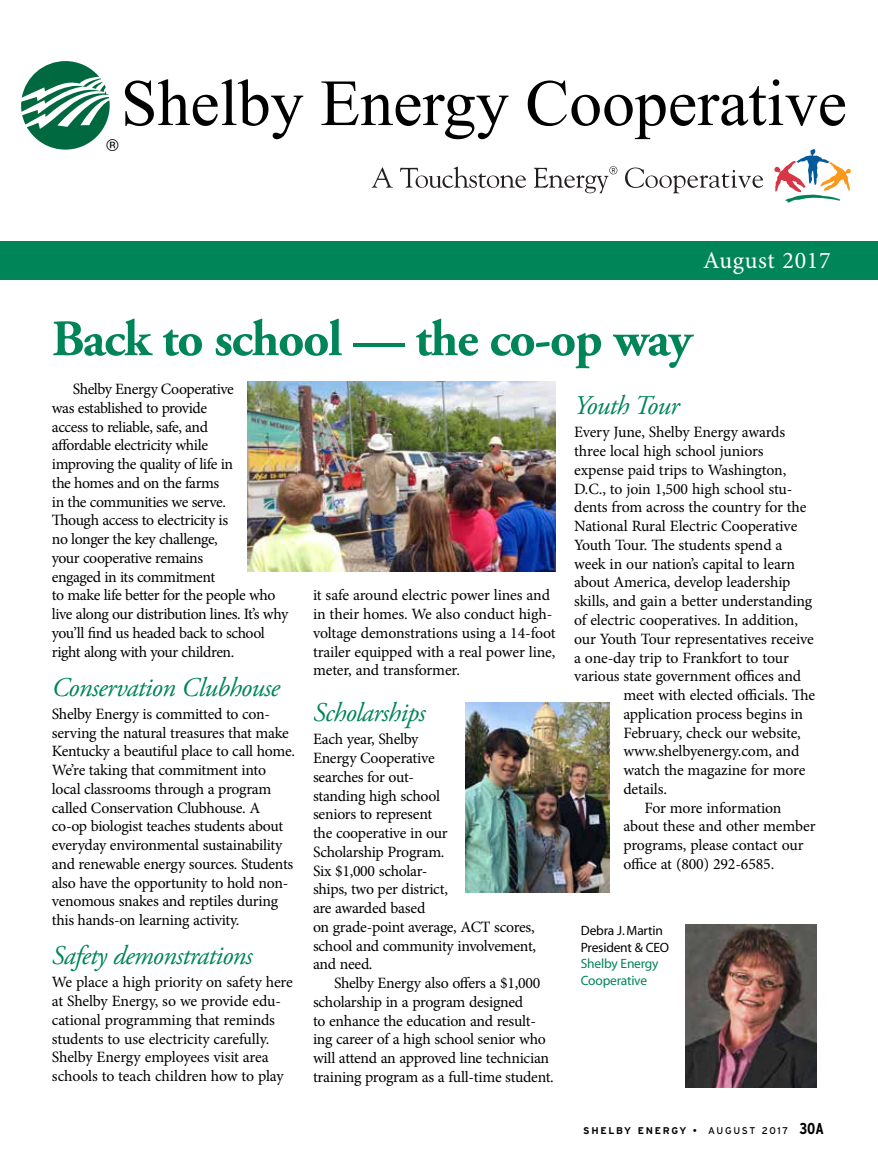
<style>
.page{position:relative;width:878px;height:1175px;background:#fff}
.page>*{position:absolute;margin:0;border:0;box-sizing:border-box;transform-origin:0 0}
.t1{font:65.7px "Times New Roman";color:#000}
.t2{font:700 51px "Adobe Garamond Pro";letter-spacing:-.025em;color:#008559}
.t3{font:italic 27px "Adobe Garamond Pro";letter-spacing:-.025em;color:#008559}
.t4{font:24px "Minion Pro";letter-spacing:.03em;color:#fff}
.t5{font:16.5px "Helvetica";color:#000}
.t6{font:15.75px/18.8px "Minion Pro";letter-spacing:-.015em;color:#000}
.t7{font:13.5px/16.8px "Myriad";letter-spacing:-.015em;color:#000}
.t8{font:13.5px/16.8px "Myriad";letter-spacing:-.015em;color:#008559}
.t9{font:700 9.75px "Interstate";letter-spacing:.17em;color:#000}
.s1{font-weight:400}
.s2{font-stretch:condensed;font-size:15.75px}
</style>
<div class="page">
<div style="left:0;top:241px;width:878px;height:38px;background:#008559"></div>
<svg style="left:774px;top:149px;width:77px;height:54px"></svg>
<svg style="left:371px;top:167px;width:22px;height:21px"></svg>
<svg style="left:400px;top:167px;width:126px;height:21px"></svg>
<svg style="left:625px;top:167px;width:138px;height:26px"></svg>
<svg style="left:533px;top:166px;width:84px;height:27px"></svg>
<svg style="left:21px;top:61px;width:89px;height:89px"></svg>
<img style="left:685px;top:924px;width:131px;height:163px">
<img style="left:465px;top:702px;width:145px;height:190px">
<img style="left:247px;top:381px;width:308px;height:190px">
<h1 class="t1" style="left:121px;top:59px;width:727px">Shelby Energy Cooperative</h1>
<p class="t5" style="left:106px;top:132px;width:14px">®</p>
<h3 class="t4" style="left:703px;top:244px;width:129px">August 2017</h3>
<h2 class="t2" style="left:52px;top:309px;width:642px">Back to school — the co-op way</h2>
<p class="t6" style="left:52px;top:380px;width:238px;text-indent:21px">Shelby Energy Cooperative<br>was established to provide<br>access to reliable, safe, and<br>affordable electricity while<br>improving the quality of life in<br>the homes and on the farms<br>in the communities we serve.<br>Though access to electricity is<br>no longer the key challenge,<br>your cooperative remains<br>engaged in its commitment<br>to make life better for the people who live along our distribution lines. It’s why you’ll find us headed back to school right along with your children.</p>
<h3 class="t3" style="left:52px;top:671px;width:229px">Conservation Clubhouse</h3>
<p class="t6" style="left:52px;top:704px;width:244px">Shelby Energy is committed to con&shy;serving the natural treasures that make Kentucky a beautiful place to call home.<br>We’re taking that commitment into local classrooms through a program called Conservation Clubhouse. A co-op biologist teaches students about everyday environmental sustainability and renewable energy sources. Students also have the opportunity to hold non&shy;venomous snakes and reptiles during this hands-on learning activity.</p>
<h3 class="t3" style="left:52px;top:939px;width:202px">Safety demonstrations</h3>
<p class="t6" style="left:52px;top:973px;width:242px">We place a high priority on safety here at Shelby Energy, so we provide edu&shy;cational programming that reminds students to use electricity carefully.<br>Shelby Energy employees visit area schools to teach children how to play</p>
<h3 class="t3" style="left:574px;top:389px;width:107px">Youth Tour</h3>
<p class="t6" style="left:574px;top:423px;width:212px">Every June, Shelby Energy awards</p>
<p class="t6" style="left:574px;top:442px;width:191px">three local high school juniors</p>
<p class="t6" style="left:574px;top:460px;width:214px">expense paid trips to Washington,</p>
<p class="t6" style="left:574px;top:479px;width:220px">D.C., to join 1,500 high school stu-</p>
<p class="t6" style="left:574px;top:498px;width:234px">dents from across the country for the</p>
<p class="t6" style="left:574px;top:517px;width:225px">National Rural Electric Cooperative</p>
<p class="t6" style="left:574px;top:535px;width:210px">Youth Tour. The students spend a</p>
<p class="t6" style="left:574px;top:554px;width:222px">week in our nation’s capital to learn</p>
<p class="t6" style="left:574px;top:573px;width:218px">about America, develop leadership</p>
<p class="t6" style="left:574px;top:592px;width:239px">skills, and gain a better understanding</p>
<p class="t6" style="left:574px;top:610px;width:225px">of electric cooperatives. In addition,</p>
<p class="t6" style="left:574px;top:629px;width:241px">our Youth Tour representatives receive</p>
<p class="t6" style="left:574px;top:648px;width:216px">a one-day trip to Frankfort to tour</p>
<p class="t6" style="left:574px;top:667px;width:228px">various state government offices and</p>
<p class="t6" style="left:623px;top:685px;width:193px">meet with elected officials. The</p>
<p class="t6" style="left:623px;top:704px;width:181px">application process begins in</p>
<p class="t6" style="left:623px;top:723px;width:179px">February, check our website,</p>
<p class="t6" style="left:623px;top:742px;width:177px">www.shelbyenergy.com, and</p>
<p class="t6" style="left:623px;top:760px;width:183px">watch the magazine for more</p>
<p class="t6" style="left:623px;top:779px;width:45px">details.</p>
<p class="t6" style="left:644px;top:798px;width:139px">For more information</p>
<p class="t6" style="left:623px;top:817px;width:194px">about these and other member</p>
<p class="t6" style="left:623px;top:835px;width:182px">programs, please contact our</p>
<p class="t6" style="left:623px;top:854px;width:152px">office at (800) 292-6585.</p>
<p class="t6" style="left:313px;top:586px;width:244px">it safe around electric power lines and in their homes. We also conduct high&shy;voltage demonstrations using a 14-foot trailer equipped with a real power line, meter, and transformer.</p>
<h3 class="t3" style="left:313px;top:696px;width:114px">Scholarships</h3>
<p class="t6" style="left:313px;top:730px;width:224px">Each year, Shelby<br>Energy Cooperative<br>searches for out-<br>standing high school<br>seniors to represent<br>the cooperative in our<br>Scholarship Program.<br>Six $1,000 scholar-<br>ships, two per district,<br>are awarded based<br>on grade-point average, ACT scores, school and community involvement, and need.</p>
<p class="t6" style="left:313px;top:973px;width:242px;text-indent:21px">Shelby Energy also offers a $1,000 scholarship in a program designed<br>to enhance the education and result&shy;ing career of a high school senior who will attend an approved line technician training program as a full-time student.</p>
<p class="t7" style="left:581px;top:922px;width:90px">Debra J. Martin<br>President &amp; CEO</p>
<p class="t8" style="left:581px;top:956px;width:79px">Shelby Energy<br>Cooperative</p>
<p class="t9" style="left:583px;top:1125px;width:242px">SHELBY ENERGY <span class="s1">• AUGUST 2017</span> <span class="s2">30A</span></p>
</div>
